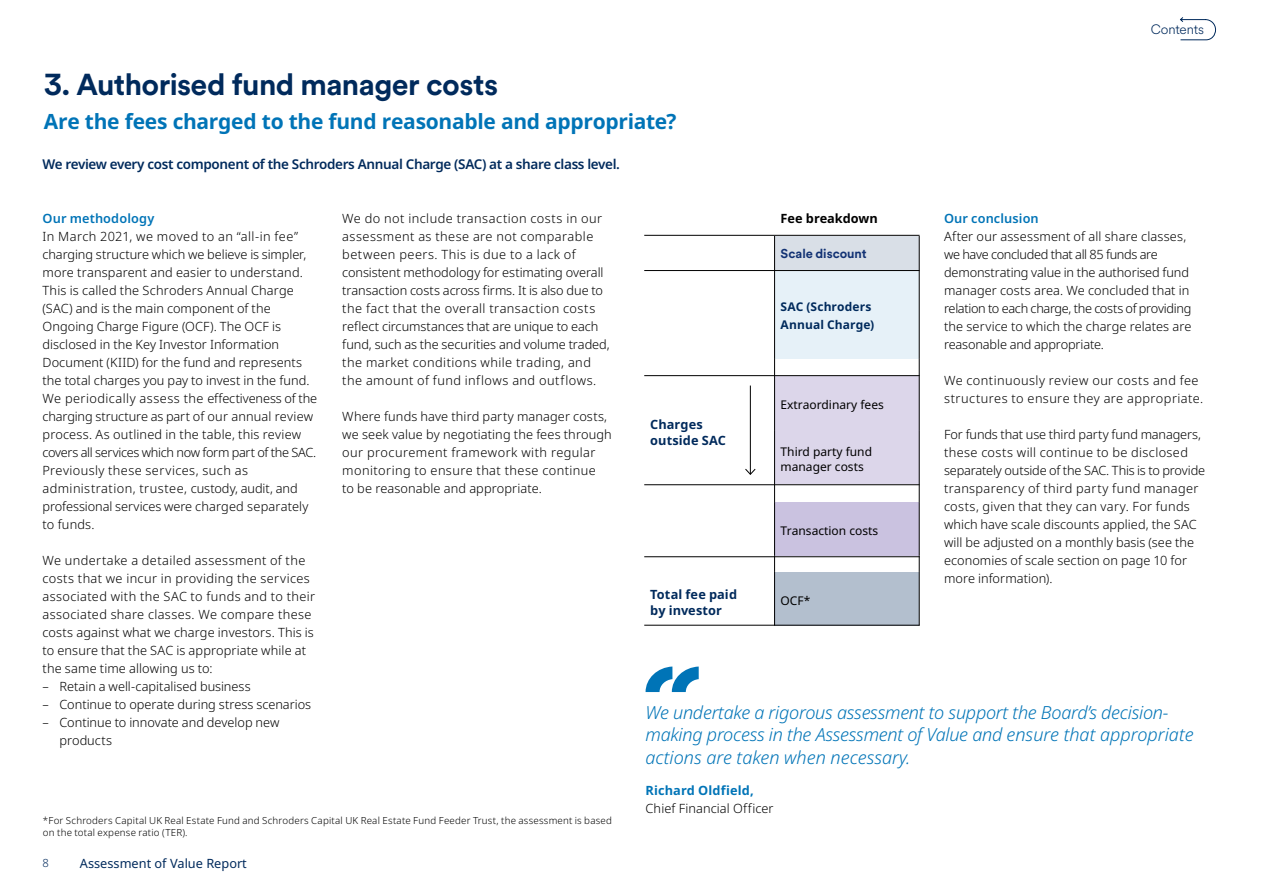
<style>
.page{position:relative;width:1263px;height:893px;background:#fff}
.page>*{position:absolute;margin:0;border:0;box-sizing:border-box;transform-origin:0 0}
.t1{font:700 30px "Schroders Circular";letter-spacing:-.02em;color:#002a5c}
.t2{font:700 21px "Noto Sans";letter-spacing:-.015em;color:#0074b7}
.t3{font:italic 300 18px/22.5px "Noto Sans";letter-spacing:-.015em;color:#0074b7}
.t4{font:600 13.5px "Noto Sans";letter-spacing:-.025em;color:#002a5c}
.t5{font:300 13.5px "Schroders Circular";letter-spacing:-.01em;color:#002a5c}
.t6{font:300 12.75px/18px "Noto Sans";letter-spacing:.01em;color:#000}
.t7{font:300 12.75px/18px "Noto Sans";letter-spacing:.03em;color:#000}
.t8{font:300 12.75px/18px "Noto Sans";letter-spacing:-.01em;color:#000}
.t9{font:300 12.75px/18px "Noto Sans";letter-spacing:.035em;color:#000}
.t10{font:700 12.75px/15.8px "Noto Sans";letter-spacing:.005em;color:#002a5c}
.t11{font:600 12.75px "Noto Sans";letter-spacing:.01em;color:#0074b7}
.t12{font:12.75px "Noto Sans";color:#002a5c}
.t13{font:700 12.75px "Noto Sans";letter-spacing:.01em;color:#0074b7}
.t14{font:700 12.75px "Schroders Circular";letter-spacing:-.005em;color:#123274}
.t15{font:700 12.75px "Noto Sans";color:#000}
.t16{font:12px/15px "Noto Sans";color:#000}
.t17{font:700 12px/18px "Noto Sans";letter-spacing:.01em;color:#002a5c}
.t18{font:300 11.25px "Noto Sans";color:#002a5c}
.t19{font:300 9.75px/12px "Noto Sans";letter-spacing:.02em;color:#000}
</style>
<div class="page">
<svg style="left:1180px;top:17px;width:36px;height:24px"></svg>
<svg style="left:645px;top:666px;width:54px;height:26px"></svg>
<hr style="left:750px;top:386px;width:1px;height:88px;background:#000">
<svg style="left:745px;top:468px;width:11px;height:7px"></svg>
<div style="left:774px;top:236px;width:145px;height:34px;background:#d9dfe7"></div>
<div style="left:774px;top:270px;width:145px;height:88px;background:#e6f1f8"></div>
<div style="left:774px;top:502px;width:145px;height:54px;background:#cac2e0"></div>
<div style="left:774px;top:572px;width:145px;height:54px;background:#b3bfce"></div>
<hr style="left:774px;top:236px;width:1px;height:34px;background:#000">
<hr style="left:919px;top:236px;width:1px;height:34px;background:#000">
<hr style="left:774px;top:270px;width:1px;height:88px;background:#000">
<hr style="left:919px;top:270px;width:1px;height:88px;background:#000">
<svg style="left:774px;top:358px;width:146px;height:144px"></svg>
<hr style="left:774px;top:502px;width:1px;height:54px;background:#000">
<hr style="left:919px;top:502px;width:1px;height:54px;background:#000">
<svg style="left:774px;top:557px;width:1px;height:15px"></svg>
<svg style="left:919px;top:556px;width:1px;height:16px"></svg>
<hr style="left:774px;top:572px;width:1px;height:54px;background:#000">
<hr style="left:919px;top:572px;width:1px;height:54px;background:#000">
<hr style="left:644px;top:235px;width:275px;height:1px;background:#000">
<hr style="left:644px;top:270px;width:275px;height:1px;background:#000">
<hr style="left:644px;top:375px;width:275px;height:1px;background:#000">
<hr style="left:644px;top:484px;width:275px;height:1px;background:#000">
<hr style="left:644px;top:556px;width:275px;height:1px;background:#000">
<hr style="left:644px;top:625px;width:275px;height:1px;background:#000">
<h1 class="t1" style="left:44px;top:64px;width:456px">3. Authorised fund manager costs</h1>
<h2 class="t2" style="left:44px;top:107px;width:634px">Are the fees charged to the fund reasonable and appropriate?</h2>
<p class="t4" style="left:43px;top:154px;width:579px">We review every cost component of the Schroders Annual Charge (SAC) at a share class level.</p>
<p class="t5" style="left:1151px;top:20px;width:55px">Contents</p>
<p class="t11" style="left:43px;top:209px;width:113px">Our methodology</p>
<p class="t6" style="left:43px;top:227px;width:276px">In March 2021, we moved to an “all-in fee” charging structure which we believe is simpler, more transparent and easier to understand.<br>This is called the Schroders Annual Charge (SAC) and is the main component of the Ongoing Charge Figure (OCF). The OCF is disclosed in the Key Investor Information Document (KIID) for the fund and represents the total charges you pay to invest in the fund.<br>We periodically assess the effectiveness of the charging structure as part of our annual review process. As outlined in the table, this review covers all services which now form part of the SAC.<br>Previously these services, such as administration, trustee, custody, audit, and professional services were charged separately to funds.</p>
<p class="t6" style="left:43px;top:551px;width:274px">We undertake a detailed assessment of the costs that we incur in providing the services associated with the SAC to funds and to their associated share classes. We compare these costs against what we charge investors. This is to ensure that the SAC is appropriate while at the same time allowing us to:</p>
<p class="t6" style="left:43px;top:677px;width:210px">– Retain a well-capitalised business</p>
<p class="t6" style="left:43px;top:695px;width:270px">– Continue to operate during stress scenarios</p>
<p class="t6" style="left:60px;top:713px;width:222px;text-indent:-17px">– Continue to innovate and develop new products</p>
<p class="t7" style="left:342px;top:209px;width:269px">We do not include transaction costs in our assessment as these are not comparable between peers. This is due to a lack of consistent methodology for estimating overall transaction costs across firms. It is also due to the fact that the overall transaction costs reflect circumstances that are unique to each fund, such as the securities and volume traded, the market conditions while trading, and the amount of fund inflows and outflows.</p>
<p class="t6" style="left:342px;top:407px;width:271px">Where funds have third party manager costs, we seek value by negotiating the fees through our procurement framework with regular monitoring to ensure that these continue<br>to be reasonable and appropriate.</p>
<p class="t19" style="left:43px;top:814px;width:570px">*For Schroders Capital UK Real Estate Fund and Schroders Capital UK Real Estate Fund Feeder Trust, the assessment is based on the total expense ratio (TER).</p>
<p class="t18" style="left:43px;top:855px;width:8px">8</p>
<p class="t12" style="left:80px;top:854px;width:168px">Assessment of Value Report</p>
<p class="t10" style="left:650px;top:416px;width:77px">Charges outside SAC</p>
<p class="t10" style="left:650px;top:586px;width:88px">Total fee paid by investor</p>
<p class="t15" style="left:780px;top:209px;width:99px">Fee breakdown</p>
<p class="t14" style="left:780px;top:245px;width:88px">Scale discount</p>
<p class="t17" style="left:780px;top:298px;width:95px">SAC (Schroders<br>Annual Charge)</p>
<p class="t16" style="left:780px;top:397px;width:105px">Extraordinary fees</p>
<p class="t16" style="left:780px;top:444px;width:93px">Third party fund manager costs</p>
<p class="t16" style="left:780px;top:523px;width:99px">Transaction costs</p>
<p class="t16" style="left:780px;top:593px;width:31px">OCF*</p>
<p class="t11" style="left:944px;top:209px;width:96px">Our conclusion</p>
<p class="t8" style="left:944px;top:227px;width:249px">After our assessment of all share classes, we have concluded that all 85 funds are demonstrating value in the authorised fund manager costs area. We concluded that in relation to each charge, the costs of providing the service to which the charge relates are reasonable and appropriate.</p>
<p class="t9" style="left:944px;top:371px;width:261px">We continuously review our costs and fee structures to ensure they are appropriate.</p>
<p class="t6" style="left:944px;top:425px;width:263px">For funds that use third party fund managers, these costs will continue to be disclosed separately outside of the SAC. This is to provide transparency of third party fund manager costs, given that they can vary. For funds which have scale discounts applied, the SAC will be adjusted on a monthly basis (see the economies of scale section on page 10 for more information).</p>
<h3 class="t3" style="left:645px;top:701px;width:550px">We undertake a rigorous assessment to support the Board’s decision&shy;making process in the Assessment of Value and ensure that appropriate actions are taken when necessary.</h3>
<p class="t13" style="left:645px;top:781px;width:110px">Richard Oldfield,</p>
<p class="t6" style="left:645px;top:799px;width:130px">Chief Financial Officer</p>
</div>
